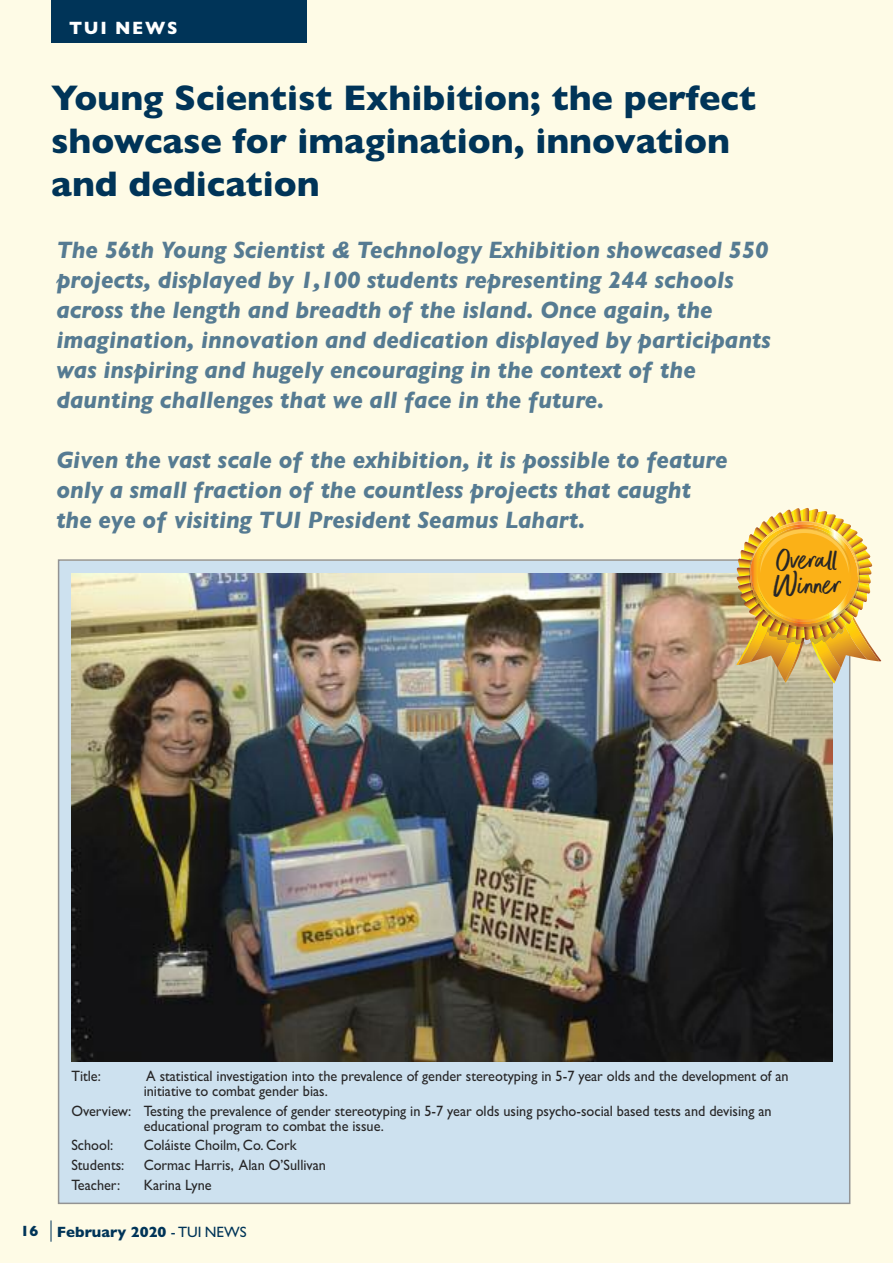
<style>
.page{position:relative;width:893px;height:1263px;background:#fefbe6}
.page>*{position:absolute;margin:0;border:0;box-sizing:border-box;transform-origin:0 0}
.t1{font:700 36px/43.2px "Gill Sans";color:#003458}
.t2{font:33px/25.5px "Better Times";color:#272627}
.t3{font:italic 700 24px/30px "Gill Sans";color:#567b92;scale:.95 1}
.t4{font:700 18px "Gill Sans";letter-spacing:.1em;color:#fff;scale:.95 1}
.t5{font:15px/15.3px "Gill Sans";color:#272627;scale:.95 1}
.t6{font:700 15px "Gill Sans";color:#003458}
.s1{font-weight:400}
</style>
<div class="page">
<div style="left:51px;top:0;width:255px;height:43px;background:#003458"></div>
<svg style="left:51px;top:1220px;width:1px;height:22px"></svg>
<div style="left:59px;top:561px;width:790px;height:641px;background:#cde1ef"></div>
<img style="left:71px;top:573px;width:762px;height:489px">
<img style="left:736px;top:508px;width:145px;height:176px">
<p class="t4" style="left:69px;top:18px;width:116px">tui neWs</p>
<h1 class="t1" style="left:51px;top:76px;width:706px">Young scientist exhibition; the perfect showcase for imagination, innovation and dedication</h1>
<p class="t3" style="left:56px;top:235px;width:754px">The 56th Young Scientist &amp; Technology Exhibition showcased 550 projects, displayed by 1,100 students representing 244 schools across the length and breadth of the island. Once again, the imagination, innovation and dedication displayed by participants was inspiring and hugely encouraging in the context of the daunting challenges that we all face in the future.</p>
<p class="t3" style="left:56px;top:445px;width:708px">Given the vast scale of the exhibition, it is possible to feature only a small fraction of the countless projects that caught the eye of visiting TUI President Seamus Lahart.</p>
<h2 class="t2" style="left:774px;top:549px;width:69px">Overall<br>Winner</h2>
<p class="t5" style="left:71px;top:1068px;width:33px">Title:</p>
<p class="t5" style="left:144px;top:1068px;width:680px">A statistical investigation into the prevalence of gender stereotyping in 5-7 year olds and the development of an initiative to combat gender bias.</p>
<p class="t5" style="left:144px;top:1103px;width:662px;text-indent:-72px">Overview: Testing the prevalence of gender stereotyping in 5-7 year olds using psycho-social based tests and devising an educational program to combat the issue.</p>
<p class="t5" style="left:71px;top:1137px;width:46px">School:</p>
<p class="t5" style="left:144px;top:1137px;width:162px">Coláiste Choilm, Co. Cork</p>
<p class="t5" style="left:71px;top:1157px;width:57px">Students:</p>
<p class="t5" style="left:144px;top:1157px;width:194px">Cormac Harris, Alan O’Sullivan</p>
<p class="t5" style="left:71px;top:1177px;width:53px">Teacher:</p>
<p class="t5" style="left:144px;top:1177px;width:73px">Karina Lyne</p>
<p class="t6" style="left:21px;top:1223px;width:228px">16 february 2020 <span class="s1">- TUi NeWS</span></p>
</div>
